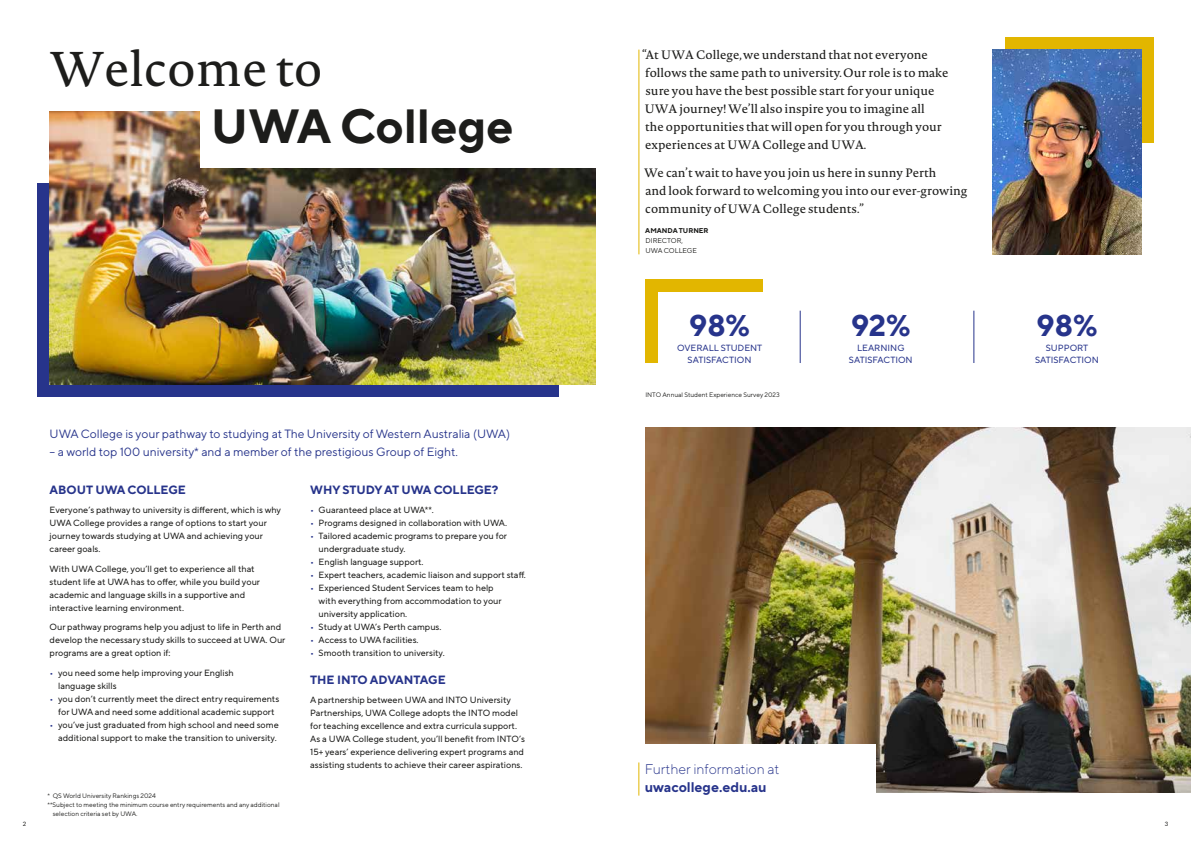
<style>
.page{position:relative;width:1191px;height:842px;background:#fff}
.page>*{position:absolute;margin:0;border:0;box-sizing:border-box;transform-origin:0 0}
.t1{font:700 48px "TT Norms Pro";color:#1d1d1b}
.t2{font:48px "Novel Pro";color:#1d1d1b}
.t3{font:700 30px "TT Norms Pro";color:#27348b}
.t4{font:300 14px "TT Norms Pro";color:#27348b}
.t5{font:700 14px "TT Norms Pro";color:#27348b}
.t6{font:12px/18px "Novel Pro";color:#1d1d1b}
.t7{font:12px "TT Norms Pro";color:#27348b}
.t8{font:700 12px "TT Norms Pro";color:#27348b}
.t9{font:9px/13px "TT Norms Pro";color:#1d1d1b}
.t10{font:9px/12px "TT Norms Pro";color:#27348b;text-align:center}
.t11{font:7px/10px "TT Norms Pro";color:#1d1d1b}
.t12{font:700 7px "TT Norms Pro";color:#1d1d1b}
.t13{font:6.5px "TT Norms Pro";color:#1d1d1b}
.t14{font:6px "Lato";color:#1d1d1b}
.s1{color:#27348b}
</style>
<div class="page">
<img style="left:645px;top:428px;width:546px;height:364px">
<div style="left:37px;top:384px;width:521px;height:13px;background:#27348b"></div>
<div style="left:37px;top:184px;width:13px;height:213px;background:#27348b"></div>
<div style="left:595px;top:744px;width:281px;height:98px;background:#fff"></div>
<img style="left:50px;top:112px;width:545px;height:272px">
<div style="left:200px;top:93px;width:407px;height:74px;background:#fff"></div>
<div style="left:1005px;top:37px;width:148px;height:106px;background:#e2b600"></div>
<div style="left:645px;top:279px;width:118px;height:12px;background:#e2b600"></div>
<div style="left:645px;top:279px;width:12px;height:84px;background:#e2b600"></div>
<hr style="left:638px;top:762px;width:1px;height:34px;background:#e2b600">
<hr style="left:638px;top:50px;width:1px;height:204px;background:#e2b600">
<img style="left:992px;top:50px;width:149px;height:204px">
<hr style="left:973px;top:311px;width:1px;height:52px;background:#27348b">
<hr style="left:800px;top:311px;width:1px;height:52px;background:#27348b">
<h1 class="t2" style="left:50px;top:34px;width:274px">Welcome to</h1>
<h1 class="t1" style="left:211px;top:91px;width:304px">UWA College</h1>
<h3 class="t7" style="left:50px;top:425px;width:462px">UWA College is your pathway to studying at The University of Western Australia (UWA)</h3>
<h3 class="t7" style="left:50px;top:443px;width:410px">– a world top 100 university* and a member of the prestigious Group of Eight.</h3>
<h3 class="t8" style="left:50px;top:481px;width:138px">ABOUT UWA COLLEGE</h3>
<p class="t9" style="left:50px;top:503px;width:233px">Everyone’s pathway to university is different, which is why UWA College provides a range of options to start your journey towards studying at UWA and achieving your career goals.</p>
<p class="t9" style="left:50px;top:562px;width:212px">With UWA College, you’ll get to experience all that student life at UWA has to offer, while you build your academic and language skills in a supportive and interactive learning environment.</p>
<p class="t9" style="left:50px;top:620px;width:237px">Our pathway programs help you adjust to life in Perth and develop the necessary study skills to succeed at UWA. Our programs are a great option if:</p>
<p class="t9" style="left:58px;top:666px;width:177px;text-indent:-9px"><span class="s1">•</span> you need some help improving your English language skills</p>
<p class="t9" style="left:50px;top:692px;width:231px;text-align:center"><span class="s1">•</span> you don’t currently meet the direct entry requirements for UWA and need some additional academic support</p>
<p class="t9" style="left:50px;top:718px;width:231px;text-align:right"><span class="s1">•</span> you’ve just graduated from high school and need some additional support to make the transition to university.</p>
<p class="t13" style="left:47px;top:791px;width:110px">* QS World University Rankings 2024</p>
<p class="t13" style="left:47px;top:800px;width:234px">**Subject to meeting the minimum course entry requirements and any additional</p>
<p class="t13" style="left:53px;top:809px;width:86px">selection criteria set by UWA.</p>
<h3 class="t8" style="left:310px;top:481px;width:190px">WHY STUDY AT UWA COLLEGE?</h3>
<p class="t9" style="left:310px;top:503px;width:125px"><span class="s1">•</span> Guaranteed place at UWA**.</p>
<p class="t9" style="left:310px;top:516px;width:198px"><span class="s1">•</span> Programs designed in collaboration with UWA.</p>
<p class="t9" style="left:319px;top:529px;width:190px;text-indent:-9px"><span class="s1">•</span> Tailored academic programs to prepare you for undergraduate study.</p>
<p class="t9" style="left:310px;top:555px;width:115px"><span class="s1">•</span> English language support.</p>
<p class="t9" style="left:310px;top:568px;width:217px"><span class="s1">•</span> Expert teachers, academic liaison and support staff.</p>
<p class="t9" style="left:319px;top:581px;width:184px;text-indent:-9px"><span class="s1">•</span> Experienced Student Services team to help with everything from accommodation to your university application.</p>
<p class="t9" style="left:310px;top:620px;width:133px"><span class="s1">•</span> Study at UWA’s Perth campus.</p>
<p class="t9" style="left:310px;top:633px;width:110px"><span class="s1">•</span> Access to UWA facilities.</p>
<p class="t9" style="left:310px;top:646px;width:136px"><span class="s1">•</span> Smooth transition to university.</p>
<h3 class="t8" style="left:310px;top:670px;width:137px">THE INTO ADVANTAGE</h3>
<p class="t9" style="left:310px;top:693px;width:216px">A partnership between UWA and INTO University Partnerships, UWA College adopts the INTO model for teaching excellence and extra curricula support.<br>As a UWA College student, you’ll benefit from INTO’s 15+ years’ experience delivering expert programs and assisting students to achieve their career aspirations.</p>
<p class="t6" style="left:642px;top:45px;width:308px">“At UWA College, we understand that not everyone follows the same path to university. Our role is to make sure you have the best possible start for your unique UWA journey! We’ll also inspire you to imagine all<br>the opportunities that will open for you through your experiences at UWA College and UWA.</p>
<h3 class="t6" style="left:644px;top:163px;width:325px">We can’t wait to have you join us here in sunny Perth<br>and look forward to welcoming you into our ever-growing community of UWA College students.”</h3>
<p class="t12" style="left:645px;top:225px;width:65px">AMANDA TURNER</p>
<p class="t11" style="left:645px;top:235px;width:53px">DIRECTOR,<br>UWA COLLEGE</p>
<h2 class="t3" style="left:689px;top:303px;width:63px">98%</h2>
<p class="t10" style="left:677px;top:341px;width:87px">OVERALL STUDENT<br>SATISFACTION</p>
<p class="t13" style="left:645px;top:390px;width:136px">INTO Annual Student Experience Survey 2023</p>
<h2 class="t3" style="left:851px;top:303px;width:61px">92%</h2>
<p class="t10" style="left:849px;top:341px;width:65px">LEARNING<br>SATISFACTION</p>
<h2 class="t3" style="left:1036px;top:303px;width:63px">98%</h2>
<p class="t10" style="left:1035px;top:341px;width:65px">SUPPORT<br>SATISFACTION</p>
<h3 class="t4" style="left:645px;top:759px;width:136px">Further information at</h3>
<h3 class="t5" style="left:645px;top:777px;width:123px">uwacollege.edu.au</h3>
<p class="t14" style="left:23px;top:819px;width:5px">2</p>
<p class="t14" style="left:1164px;top:819px;width:5px">3</p>
</div>
